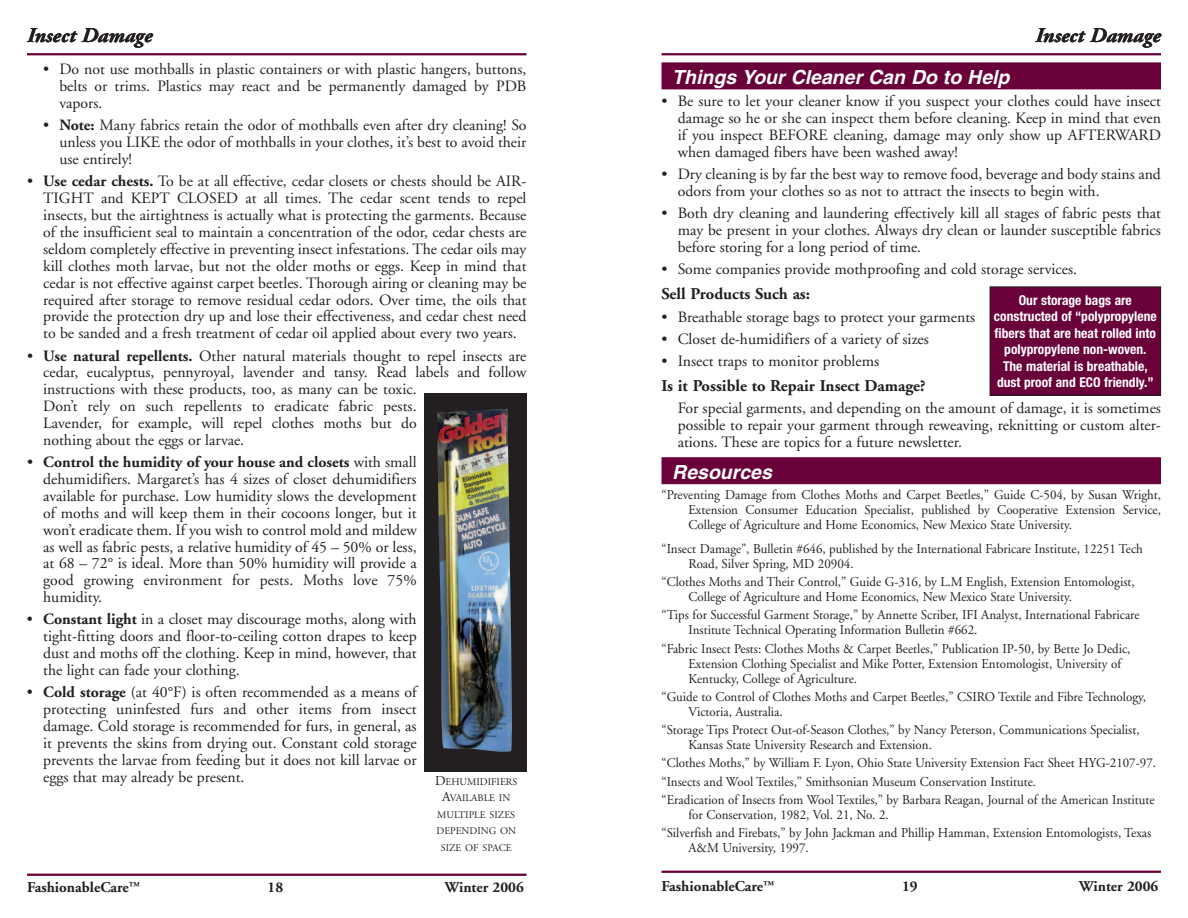
<style>
.page{position:relative;width:1188px;height:918px;background:#fff}
.page>*{position:absolute;margin:0;border:0;box-sizing:border-box;transform-origin:0 0}
.t1{font:italic 700 21px "Adobe Garamond";color:#231f20}
.t2{font:italic 700 19.5px "Helvetica";color:#fff}
.t3{font:700 16.5px "Adobe Garamond";color:#231f20}
.t4{font:15.75px/17px "Adobe Garamond";color:#231f20;text-align:justify}
.t5{font:700 15px "Adobe Garamond";color:#231f20}
.t6{font:13.5px/15px "Adobe Garamond";color:#231f20;scale:.96 1}
.t7{font:700 condensed 13.5px/16.5px "Helvetica Neue";color:#fff;text-align:center}
.t8{font:10.2px/16.5px "Adobe Garamond";color:#231f20;text-align:center}
.s1{font-weight:700}
.s2{font-size:13.5px}
</style>
<div class="page">
<div style="left:662px;top:62px;width:499px;height:27px;background:#6a0039"></div>
<div style="left:662px;top:457px;width:499px;height:27px;background:#6a0039"></div>
<hr style="left:662px;top:53px;width:499px;height:2px;background:#6a0039">
<hr style="left:662px;top:871px;width:499px;height:2px;background:#6a0039">
<div style="left:990px;top:287px;width:171px;height:108px;background:#6a0039"></div>
<div style="left:990px;top:286px;width:171px;height:110px;border:1px solid #231f20"></div>
<hr style="left:27px;top:53px;width:499px;height:2px;background:#6a0039">
<hr style="left:27px;top:874px;width:499px;height:2px;background:#6a0039">
<div style="left:424px;top:394px;width:102px;height:378px;background:#231f20"></div>
<img style="left:440px;top:409px;width:72px;height:343px">
<h1 class="t1" style="left:27px;top:27px;width:127px">Insect Damage</h1>
<p class="t4" style="left:59px;top:62px;width:469px;text-indent:-16px">• Do not use mothballs in plastic containers or with plastic hangers, buttons, belts or trims. Plastics may react and be permanently damaged by PDB vapors.</p>
<p class="t4" style="left:59px;top:118px;width:469px;text-indent:-16px">• <span class="s1">Note:</span> Many fabrics retain the odor of mothballs even after dry cleaning! So unless you LIKE the odor of mothballs in your clothes, it’s best to avoid their use entirely!</p>
<p class="t4" style="left:43px;top:174px;width:485px;text-indent:-16px">• <span class="s1">Use cedar chests.</span> To be at all effective, cedar closets or chests should be AIR-TIGHT and KEPT CLOSED at all times. The cedar scent tends to repel insects, but the airtightness is actually what is protecting the garments. Because of the insufficient seal to maintain a concentration of the odor, cedar chests are seldom completely effective in preventing insect infestations. The cedar oils may kill clothes moth larvae, but not the older moths or eggs. Keep in mind that cedar is not effective against carpet beetles. Thorough airing or cleaning may be required after storage to remove residual cedar odors. Over time, the oils that provide the protection dry up and lose their effectiveness, and cedar chest need to be sanded and a fresh treatment of cedar oil applied about every two years.</p>
<p class="t4" style="left:43px;top:348px;width:485px;text-align:left;text-indent:-16px">• <span class="s1">Use natural repellents.</span> Other natural materials thought to repel insects are cedar, eucalyptus, pennyroyal, lavender and tansy. Read labels and follow instructions with these products, too, as many can be toxic.<br>Don’t rely on such repellents to eradicate fabric pests.<br>Lavender, for example, will repel clothes moths but do<br>nothing about the eggs or larvae.</p>
<p class="t4" style="left:43px;top:455px;width:375px;text-indent:-16px">• <span class="s1">Control the humidity of your house and closets</span> with small dehumidifiers. Margaret’s has 4 sizes of closet dehumidifiers available for purchase. Low humidity slows the development of moths and will keep them in their cocoons longer, but it won’t eradicate them. If you wish to control mold and mildew as well as fabric pests, a relative humidity of 45 – 50% or less, at 68 – 72° is ideal. More than 50% humidity will provide a good growing environment for pests. Moths love 75% humidity.</p>
<p class="t4" style="left:43px;top:612px;width:375px;text-indent:-16px">• <span class="s1">Constant light</span> in a closet may discourage moths, along with tight-fitting doors and floor-to-ceiling cotton drapes to keep dust and moths off the clothing. Keep in mind, however, that the light can fade your clothing.</p>
<p class="t4" style="left:43px;top:685px;width:375px;text-indent:-16px">• <span class="s1">Cold storage</span> (at 40°F) is often recommended as a means of protecting uninfested furs and other items from insect damage. Cold storage is recommended for furs, in general, as it prevents the skins from drying out. Constant cold storage prevents the larvae from feeding but it does not kill larvae or eggs that may already be present.</p>
<p class="t8" style="left:435px;top:774px;width:84px"><span class="s2">D</span>EHUMIDIFIERS<br><span class="s2">A</span>VAILABLE IN<br>MULTIPLE SIZES<br>DEPENDING ON<br>SIZE OF SPACE</p>
<p class="t5" style="left:27px;top:881px;width:114px">FashionableCare<sup>™</sup></p>
<p class="t5" style="left:268px;top:881px;width:17px">18</p>
<p class="t5" style="left:445px;top:881px;width:80px">Winter 2006</p>
<h1 class="t1" style="left:1036px;top:27px;width:127px">Insect Damage</h1>
<p class="t2" style="left:672px;top:70px;width:339px">Things Your Cleaner Can Do to Help</p>
<p class="t4" style="left:678px;top:94px;width:485px;text-indent:-16px">• Be sure to let your cleaner know if you suspect your clothes could have insect damage so he or she can inspect them before cleaning. Keep in mind that even if you inspect BEFORE cleaning, damage may only show up AFTERWARD when damaged fibers have been washed away!</p>
<p class="t4" style="left:678px;top:167px;width:485px;text-indent:-16px">• Dry cleaning is by far the best way to remove food, beverage and body stains and odors from your clothes so as not to attract the insects to begin with.</p>
<p class="t4" style="left:678px;top:206px;width:485px;text-indent:-16px">• Both dry cleaning and laundering effectively kill all stages of fabric pests that may be present in your clothes. Always dry clean or launder susceptible fabrics before storing for a long period of time.</p>
<p class="t4" style="left:662px;top:262px;width:417px">• Some companies provide mothproofing and cold storage services.</p>
<p class="t3" style="left:662px;top:287px;width:150px">Sell Products Such as:</p>
<p class="t4" style="left:662px;top:309px;width:315px">• Breathable storage bags to protect your garments</p>
<p class="t4" style="left:662px;top:332px;width:269px">• Closet de-humidifiers of a variety of sizes</p>
<p class="t4" style="left:662px;top:354px;width:219px">• Insect traps to monitor problems</p>
<p class="t3" style="left:662px;top:379px;width:266px">Is it Possible to Repair Insect Damage?</p>
<p class="t4" style="left:678px;top:401px;width:485px">For special garments, and depending on the amount of damage, it is sometimes possible to repair your garment through reweaving, reknitting or custom alter&shy;ations. These are topics for a future newsletter.</p>
<p class="t2" style="left:672px;top:465px;width:101px">Resources</p>
<p class="t6" style="left:689px;top:489px;width:494px;text-align:justify;text-indent:-27px">“Preventing Damage from Clothes Moths and Carpet Beetles,” Guide C-504, by Susan Wright, Extension Consumer Education Specialist, published by Cooperative Extension Service, College of Agriculture and Home Economics, New Mexico State University.</p>
<p class="t6" style="left:688px;top:542px;width:475px;text-indent:-27px">“Insect Damage”, Bulletin #646, published by the International Fabricare Institute, 12251 Tech<br>Road, Silver Spring, MD 20904.</p>
<p class="t6" style="left:688px;top:575px;width:466px;text-indent:-27px">“Clothes Moths and Their Control,” Guide G-316, by L.M English, Extension Entomologist,<br>College of Agriculture and Home Economics, New Mexico State University.</p>
<p class="t6" style="left:688px;top:609px;width:471px;text-indent:-27px">“Tips for Successful Garment Storage,” by Annette Scriber, IFI Analyst, International Fabricare<br>Institute Technical Operating Information Bulletin #662.</p>
<p class="t6" style="left:688px;top:642px;width:462px;text-indent:-27px">“Fabric Insect Pests: Clothes Moths &amp; Carpet Beetles,” Publication IP-50, by Bette Jo Dedic,<br>Extension Clothing Specialist and Mike Potter, Extension Entomologist, University of<br>Kentucky, College of Agriculture.</p>
<p class="t6" style="left:688px;top:690px;width:478px;text-indent:-27px">“Guide to Control of Clothes Moths and Carpet Beetles,” CSIRO Textile and Fibre Technology,<br>Victoria, Australia.</p>
<p class="t6" style="left:688px;top:723px;width:471px;text-indent:-27px">“Storage Tips Protect Out-of-Season Clothes,” by Nancy Peterson, Communications Specialist,<br>Kansas State University Research and Extension.</p>
<p class="t6" style="left:661px;top:755px;width:517px;line-height:18.3px">“Clothes Moths,” by William F. Lyon, Ohio State University Extension Fact Sheet HYG-2107-97. “Insects and Wool Textiles,” Smithsonian Museum Conservation Institute.<br>“Eradication of Insects from Wool Textiles,” by Barbara Reagan, Journal of the American Institute</p>
<p class="t6" style="left:661px;top:807px;width:512px;line-height:18.3px;text-indent:27px">for Conservation, 1982, Vol. 21, No. 2.<br>“Silverfish and Firebats,” by John Jackman and Phillip Hamman, Extension Entomologists, Texas</p>
<p class="t6" style="left:688px;top:841px;width:127px">A&amp;M University, 1997.</p>
<p class="t7" style="left:994px;top:292px;width:164px">Our storage bags are constructed of “polypropylene fibers that are heat rolled into polypropylene non-woven.<br>The material is breathable, dust proof and ECO friendly.”</p>
<p class="t5" style="left:662px;top:880px;width:114px">FashionableCare<sup>™</sup></p>
<p class="t5" style="left:902px;top:880px;width:17px">19</p>
<p class="t5" style="left:1079px;top:880px;width:80px">Winter 2006</p>
</div>
